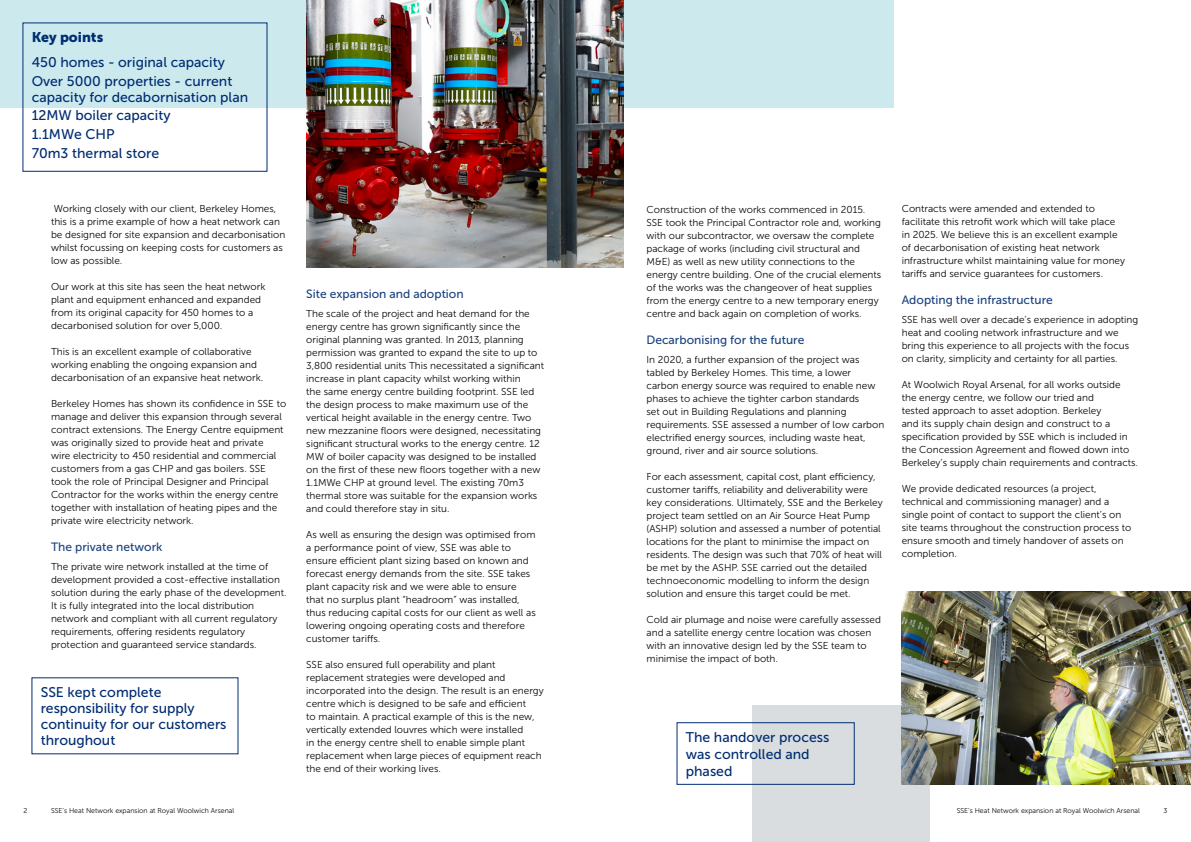
<style>
.page{position:relative;width:1191px;height:842px;background:#fff}
.page>*{position:absolute;margin:0;border:0;box-sizing:border-box;transform-origin:0 0}
.t1{font:14px/18.8px "Museo Sans 500";color:#002d72}
.t2{font:14px "Museo Sans 900";color:#002d72}
.t3{font:12px "Museo Sans 500";color:#1a4280}
.t4{font:10px/13px "Museo Sans 300";color:#090909}
.t5{font:7px "Museo Sans 300";color:#090909}
</style>
<div class="page">
<div style="left:0;top:0;width:893px;height:108px;background:#cceaee"></div>
<img style="left:306px;top:0;width:318px;height:268px">
<div style="left:753px;top:706px;width:177px;height:136px;background:#d9dde0"></div>
<img style="left:901px;top:592px;width:290px;height:192px">
<div style="left:23px;top:23px;width:244px;height:149px;border:1px solid #002d72"></div>
<div style="left:677px;top:722px;width:177px;height:62px;border:1px solid #002d72"></div>
<h1 class="t2" style="left:32px;top:29px;width:73px">Key points</h1>
<h1 class="t1" style="left:32px;top:53px;width:202px">450 homes - original capacity<br>Over 5000 properties - current</h1>
<h1 class="t1" style="left:32px;top:87px;width:218px">capacity for decabornisation plan<br>12MW boiler capacity<br>1.1MWe CHP<br>70m3 thermal store</h1>
<p class="t4" style="left:51px;top:202px;width:236px">Working closely with our client, Berkeley Homes, this is a prime example of how a heat network can be designed for site expansion and decarbonisation whilst focussing on keeping costs for customers as low as possible.</p>
<p class="t4" style="left:51px;top:280px;width:216px">Our work at this site has seen the heat network plant and equipment enhanced and expanded from its original capacity for 450 homes to a decarbonised solution for over 5,000.</p>
<p class="t4" style="left:51px;top:345px;width:214px">This is an excellent example of collaborative working enabling the ongoing expansion and decarbonisation of an expansive heat network.</p>
<p class="t4" style="left:51px;top:397px;width:237px">Berkeley Homes has shown its confidence in SSE to manage and deliver this expansion through several contract extensions. The Energy Centre equipment was originally sized to provide heat and private<br>wire electricity to 450 residential and commercial customers from a gas CHP and gas boilers. SSE took the role of Principal Designer and Principal Contractor for the works within the energy centre together with installation of heating pipes and the private wire electricity network.</p>
<p class="t3" style="left:51px;top:540px;width:113px">The private network</p>
<p class="t4" style="left:51px;top:560px;width:237px">The private wire network installed at the time of development provided a cost-effective installation solution during the early phase of the development.<br>It is fully integrated into the local distribution network and compliant with all current regulatory requirements, offering residents regulatory protection and guaranteed service standards.</p>
<h1 class="t1" style="left:41px;top:684px;width:187px;line-height:16px">SSE kept complete responsibility for supply continuity for our customers throughout</h1>
<p class="t3" style="left:306px;top:287px;width:159px">Site expansion and adoption</p>
<p class="t4" style="left:306px;top:307px;width:239px">The scale of the project and heat demand for the energy centre has grown significantly since the original planning was granted. In 2013, planning permission was granted to expand the site to up to 3,800 residential units This necessitated a significant increase in plant capacity whilst working within<br>the same energy centre building footprint. SSE led the design process to make maximum use of the vertical height available in the energy centre. Two new mezzanine floors were designed, necessitating significant structural works to the energy centre. 12<br>MW of boiler capacity was designed to be installed on the first of these new floors together with a new 1.1MWe CHP at ground level. The existing 70m3 thermal store was suitable for the expansion works and could therefore stay in situ.</p>
<p class="t4" style="left:306px;top:528px;width:231px">As well as ensuring the design was optimised from a performance point of view, SSE was able to ensure efficient plant sizing based on known and forecast energy demands from the site. SSE takes plant capacity risk and we were able to ensure that no surplus plant “headroom” was installed, thus reducing capital costs for our client as well as lowering ongoing operating costs and therefore customer tariffs.</p>
<p class="t4" style="left:306px;top:658px;width:239px">SSE also ensured full operability and plant replacement strategies were developed and incorporated into the design. The result is an energy centre which is designed to be safe and efficient<br>to maintain. A practical example of this is the new, vertically extended louvres which were installed<br>in the energy centre shell to enable simple plant replacement when large pieces of equipment reach the end of their working lives.</p>
<p class="t4" style="left:646px;top:203px;width:236px">Construction of the works commenced in 2015.<br>SSE took the Principal Contractor role and, working with our subcontractor, we oversaw the complete package of works (including civil structural and M&amp;E) as well as new utility connections to the energy centre building. One of the crucial elements of the works was the changeover of heat supplies from the energy centre to a new temporary energy centre and back again on completion of works.</p>
<p class="t3" style="left:646px;top:333px;width:159px">Decarbonising for the future</p>
<p class="t4" style="left:646px;top:353px;width:239px">In 2020, a further expansion of the project was tabled by Berkeley Homes. This time, a lower carbon energy source was required to enable new phases to achieve the tighter carbon standards<br>set out in Building Regulations and planning requirements. SSE assessed a number of low carbon electrified energy sources, including waste heat, ground, river and air source solutions.</p>
<p class="t4" style="left:646px;top:470px;width:238px">For each assessment, capital cost, plant efficiency, customer tariffs, reliability and deliverability were key considerations. Ultimately, SSE and the Berkeley project team settled on an Air Source Heat Pump (ASHP) solution and assessed a number of potential locations for the plant to minimise the impact on residents. The design was such that 70% of heat will be met by the ASHP. SSE carried out the detailed technoeconomic modelling to inform the design solution and ensure this target could be met.</p>
<p class="t4" style="left:646px;top:613px;width:236px">Cold air plumage and noise were carefully assessed and a satellite energy centre location was chosen with an innovative design led by the SSE team to minimise the impact of both.</p>
<p class="t4" style="left:901px;top:202px;width:225px">Contracts were amended and extended to facilitate this retrofit work which will take place in 2025. We believe this is an excellent example of decarbonisation of existing heat network infrastructure whilst maintaining value for money tariffs and service guarantees for customers.</p>
<p class="t3" style="left:901px;top:293px;width:152px">Adopting the infrastructure</p>
<p class="t4" style="left:901px;top:313px;width:238px">SSE has well over a decade’s experience in adopting heat and cooling network infrastructure and we bring this experience to all projects with the focus on clarity, simplicity and certainty for all parties.</p>
<p class="t4" style="left:901px;top:378px;width:238px">At Woolwich Royal Arsenal, for all works outside<br>the energy centre, we follow our tried and<br>tested approach to asset adoption. Berkeley<br>and its supply chain design and construct to a specification provided by SSE which is included in the Concession Agreement and flowed down into Berkeley’s supply chain requirements and contracts.</p>
<p class="t4" style="left:901px;top:482px;width:231px">We provide dedicated resources (a project, technical and commissioning manager) and a single point of contact to support the client’s on site teams throughout the construction process to ensure smooth and timely handover of assets on completion.</p>
<h1 class="t1" style="left:686px;top:729px;width:145px;line-height:16.8px">The handover process was controlled and phased</h1>
<p class="t5" style="left:24px;top:807px;width:5px">2</p>
<p class="t5" style="left:51px;top:807px;width:185px">SSE’s Heat Network expansion at Royal Woolwich Arsenal</p>
<p class="t5" style="left:956px;top:807px;width:185px">SSE’s Heat Network expansion at Royal Woolwich Arsenal</p>
<p class="t5" style="left:1163px;top:807px;width:5px">3</p>
</div>
